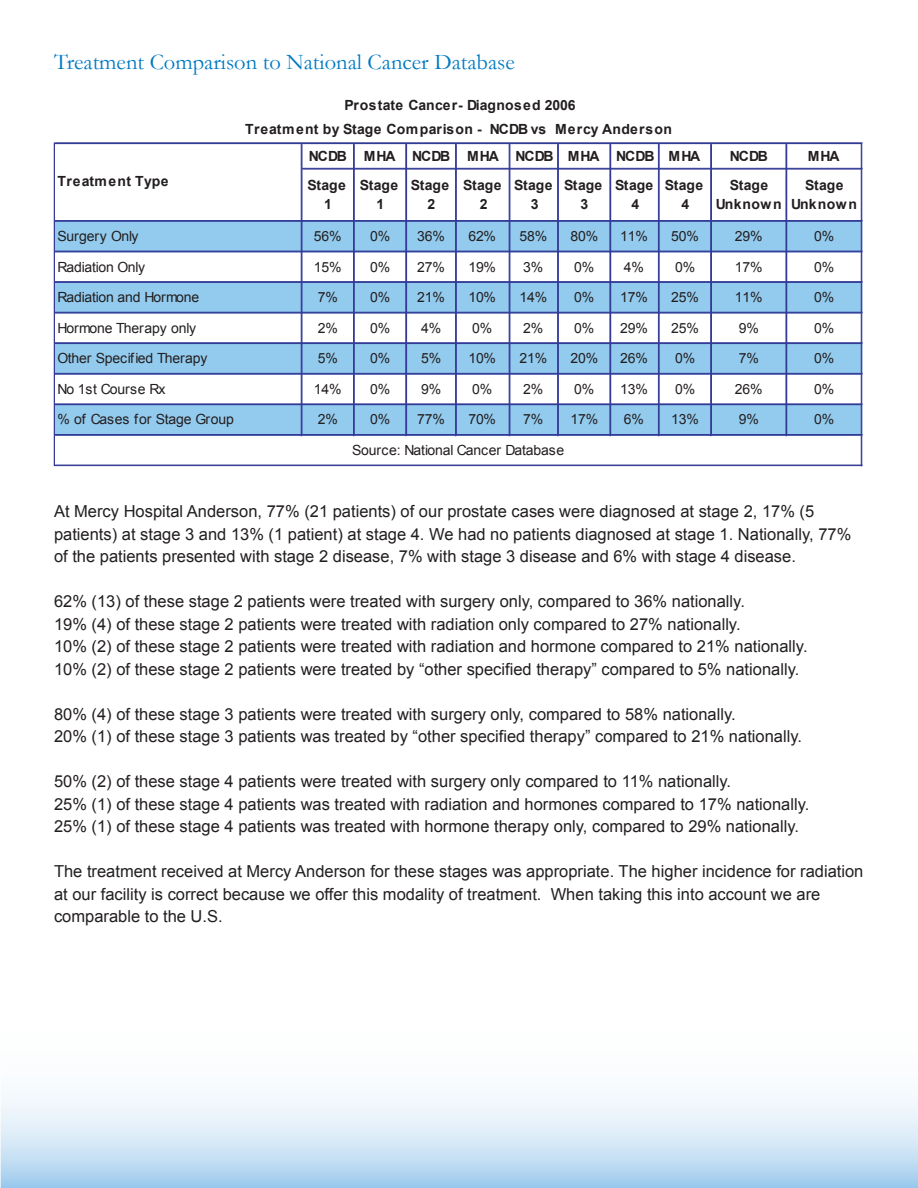
<style>
.page{position:relative;width:918px;height:1188px;background:#fff}
.page>*{position:absolute;margin:0;border:0;box-sizing:border-box;transform-origin:0 0}
.t1{font:22.5px "Garamond";color:#007ac2}
.t2{font:16.5px/22.5px "Arial";color:#231f20}
.t3{font:13.95px "Arial";letter-spacing:-.01em;color:#231f20}
.t4{font:700 13.95px/19px "Arial";letter-spacing:.025em;color:#231f20;text-align:center}
.t5{font:700 13.95px "Arial";letter-spacing:-.085em;color:#231f20}
</style>
<div class="page">
<svg style="left:1px;top:1094px;width:917px;height:94px;background:#d2e6f6"></svg>
<svg style="left:54px;top:142px;width:809px;height:324px"></svg>
<hr style="left:861px;top:144px;width:2px;height:322px;background:#333b97">
<h1 class="t1" style="left:54px;top:47px;width:462px">Treatment Comparison to National Cancer Database</h1>
<p class="t4" style="left:345px;top:96px;width:233px">Prostate Cancer- Diagnosed 2006</p>
<p class="t4" style="left:58px;top:172px;width:113px">Treatment Type</p>
<p class="t4" style="left:245px;top:120px;width:428px">Treatment by Stage Comparison - NCDB vs Mercy Anderson</p>
<p class="t5" style="left:309px;top:147px;width:393px">NCDB MHA NCDB MHA NCDB MHA NCDB MHA</p>
<p class="t4" style="left:730px;top:147px;width:40px">NCDB</p>
<p class="t4" style="left:808px;top:147px;width:33px">MHA</p>
<p class="t4" style="left:308px;top:176px;width:40px">Stage<br>1</p>
<p class="t4" style="left:360px;top:176px;width:40px">Stage<br>1</p>
<p class="t4" style="left:411px;top:176px;width:40px">Stage<br>2</p>
<p class="t4" style="left:463px;top:176px;width:40px">Stage<br>2</p>
<p class="t4" style="left:514px;top:176px;width:40px">Stage<br>3</p>
<p class="t4" style="left:564px;top:176px;width:40px">Stage<br>3</p>
<p class="t4" style="left:615px;top:176px;width:40px">Stage<br>4</p>
<p class="t4" style="left:665px;top:176px;width:40px">Stage<br>4</p>
<p class="t4" style="left:716px;top:176px;width:67px">Stage<br>Unknown</p>
<p class="t4" style="left:791px;top:176px;width:67px">Stage<br>Unknown</p>
<p class="t3" style="left:58px;top:227px;width:83px">Surgery Only</p>
<p class="t3" style="left:314px;top:227px;width:29px">56%</p>
<p class="t3" style="left:370px;top:227px;width:22px">0%</p>
<p class="t3" style="left:417px;top:227px;width:29px">36%</p>
<p class="t3" style="left:468px;top:227px;width:29px">62%</p>
<p class="t3" style="left:519px;top:227px;width:29px">58%</p>
<p class="t3" style="left:570px;top:227px;width:29px">80%</p>
<p class="t3" style="left:620px;top:227px;width:29px">11%</p>
<p class="t3" style="left:671px;top:227px;width:29px">50%</p>
<p class="t3" style="left:735px;top:227px;width:29px">29%</p>
<p class="t3" style="left:814px;top:227px;width:22px">0%</p>
<p class="t3" style="left:58px;top:258px;width:89px">Radiation Only</p>
<p class="t3" style="left:314px;top:258px;width:29px">15%</p>
<p class="t3" style="left:370px;top:258px;width:22px">0%</p>
<p class="t3" style="left:417px;top:258px;width:29px">27%</p>
<p class="t3" style="left:468px;top:258px;width:29px">19%</p>
<p class="t3" style="left:523px;top:258px;width:22px">3%</p>
<p class="t3" style="left:574px;top:258px;width:22px">0%</p>
<p class="t3" style="left:624px;top:258px;width:22px">4%</p>
<p class="t3" style="left:675px;top:258px;width:22px">0%</p>
<p class="t3" style="left:735px;top:258px;width:29px">17%</p>
<p class="t3" style="left:814px;top:258px;width:22px">0%</p>
<p class="t3" style="left:58px;top:288px;width:143px">Radiation and Hormone</p>
<p class="t3" style="left:318px;top:288px;width:22px">7%</p>
<p class="t3" style="left:370px;top:288px;width:22px">0%</p>
<p class="t3" style="left:417px;top:288px;width:29px">21%</p>
<p class="t3" style="left:468px;top:288px;width:29px">10%</p>
<p class="t3" style="left:519px;top:288px;width:29px">14%</p>
<p class="t3" style="left:574px;top:288px;width:22px">0%</p>
<p class="t3" style="left:620px;top:288px;width:29px">17%</p>
<p class="t3" style="left:671px;top:288px;width:29px">25%</p>
<p class="t3" style="left:735px;top:288px;width:29px">11%</p>
<p class="t3" style="left:814px;top:288px;width:22px">0%</p>
<p class="t3" style="left:58px;top:319px;width:140px">Hormone Therapy only</p>
<p class="t3" style="left:318px;top:319px;width:22px">2%</p>
<p class="t3" style="left:370px;top:319px;width:22px">0%</p>
<p class="t3" style="left:421px;top:319px;width:22px">4%</p>
<p class="t3" style="left:472px;top:319px;width:22px">0%</p>
<p class="t3" style="left:523px;top:319px;width:22px">2%</p>
<p class="t3" style="left:574px;top:319px;width:22px">0%</p>
<p class="t3" style="left:620px;top:319px;width:29px">29%</p>
<p class="t3" style="left:671px;top:319px;width:29px">25%</p>
<p class="t3" style="left:739px;top:319px;width:22px">9%</p>
<p class="t3" style="left:814px;top:319px;width:22px">0%</p>
<p class="t3" style="left:58px;top:349px;width:151px">Other Specified Therapy</p>
<p class="t3" style="left:318px;top:349px;width:22px">5%</p>
<p class="t3" style="left:370px;top:349px;width:22px">0%</p>
<p class="t3" style="left:421px;top:349px;width:22px">5%</p>
<p class="t3" style="left:468px;top:349px;width:29px">10%</p>
<p class="t3" style="left:519px;top:349px;width:29px">21%</p>
<p class="t3" style="left:570px;top:349px;width:29px">20%</p>
<p class="t3" style="left:620px;top:349px;width:29px">26%</p>
<p class="t3" style="left:675px;top:349px;width:22px">0%</p>
<p class="t3" style="left:739px;top:349px;width:22px">7%</p>
<p class="t3" style="left:814px;top:349px;width:22px">0%</p>
<p class="t3" style="left:58px;top:380px;width:109px">No 1st Course Rx</p>
<p class="t3" style="left:314px;top:380px;width:29px">14%</p>
<p class="t3" style="left:370px;top:380px;width:22px">0%</p>
<p class="t3" style="left:421px;top:380px;width:22px">9%</p>
<p class="t3" style="left:472px;top:380px;width:22px">0%</p>
<p class="t3" style="left:523px;top:380px;width:22px">2%</p>
<p class="t3" style="left:574px;top:380px;width:22px">0%</p>
<p class="t3" style="left:620px;top:380px;width:29px">13%</p>
<p class="t3" style="left:675px;top:380px;width:22px">0%</p>
<p class="t3" style="left:735px;top:380px;width:29px">26%</p>
<p class="t3" style="left:814px;top:380px;width:22px">0%</p>
<p class="t3" style="left:58px;top:410px;width:178px">% of Cases for Stage Group</p>
<p class="t3" style="left:318px;top:410px;width:22px">2%</p>
<p class="t3" style="left:370px;top:410px;width:22px">0%</p>
<p class="t3" style="left:417px;top:410px;width:29px">77%</p>
<p class="t3" style="left:468px;top:410px;width:29px">70%</p>
<p class="t3" style="left:523px;top:410px;width:22px">7%</p>
<p class="t3" style="left:570px;top:410px;width:29px">17%</p>
<p class="t3" style="left:624px;top:410px;width:22px">6%</p>
<p class="t3" style="left:671px;top:410px;width:29px">13%</p>
<p class="t3" style="left:739px;top:410px;width:22px">9%</p>
<p class="t3" style="left:814px;top:410px;width:22px">0%</p>
<p class="t3" style="left:352px;top:441px;width:214px">Source: National Cancer Database</p>
<p class="t2" style="left:54px;top:500px;width:799px">At Mercy Hospital Anderson, 77% (21 patients) of our prostate cases were diagnosed at stage 2, 17% (5 patients) at stage 3 and 13% (1 patient) at stage 4. We had no patients diagnosed at stage 1. Nationally, 77% of the patients presented with stage 2 disease, 7% with stage 3 disease and 6% with stage 4 disease.</p>
<p class="t2" style="left:54px;top:590px;width:755px">62% (13) of these stage 2 patients were treated with surgery only, compared to 36% nationally.<br>19% (4) of these stage 2 patients were treated with radiation only compared to 27% nationally.<br>10% (2) of these stage 2 patients were treated with radiation and hormone compared to 21% nationally.<br>10% (2) of these stage 2 patients were treated by “other specified therapy” compared to 5% nationally.</p>
<p class="t2" style="left:54px;top:703px;width:750px">80% (4) of these stage 3 patients were treated with surgery only, compared to 58% nationally.<br>20% (1) of these stage 3 patients was treated by “other specified therapy” compared to 21% nationally.</p>
<p class="t2" style="left:54px;top:770px;width:757px">50% (2) of these stage 4 patients were treated with surgery only compared to 11% nationally.<br>25% (1) of these stage 4 patients was treated with radiation and hormones compared to 17% nationally.<br>25% (1) of these stage 4 patients was treated with hormone therapy only, compared to 29% nationally.</p>
<p class="t2" style="left:54px;top:860px;width:811px">The treatment received at Mercy Anderson for these stages was appropriate. The higher incidence for radiation at our facility is correct because we offer this modality of treatment. When taking this into account we are comparable to the U.S.</p>
</div>
